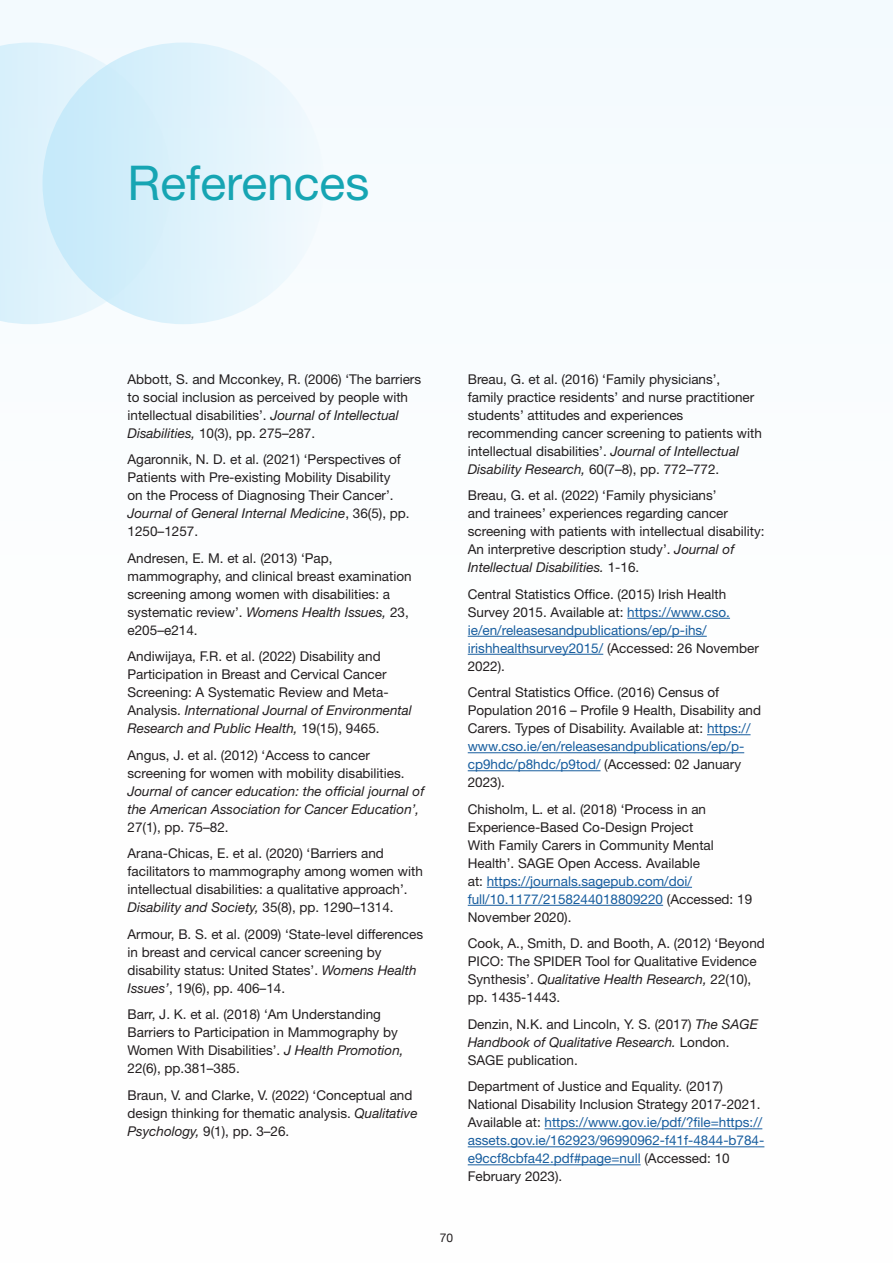
<style>
.page{position:relative;width:893px;height:1263px;background:#fff}
.page>*{position:absolute;margin:0;border:0;box-sizing:border-box;transform-origin:0 0}
.Head_1{font:48px "Helvetica Neue LT Pro";color:#16a5b3}
.Body_Text{font:13.5px/18px "Helvetica Neue LT Pro";color:#231f20}
.t1{font:12px "Helvetica Neue";color:#231f20}
.s1{font-style:italic}
.s2{color:#175d9e}
</style>
<div class="page">
<hr style="left:627px;top:618px;width:103px;height:1px;background:#175d9e">
<hr style="left:468px;top:636px;width:239px;height:1px;background:#175d9e">
<hr style="left:468px;top:654px;width:135px;height:1px;background:#175d9e">
<hr style="left:707px;top:734px;width:43px;height:1px;background:#175d9e">
<hr style="left:468px;top:752px;width:276px;height:1px;background:#175d9e">
<hr style="left:468px;top:770px;width:133px;height:1px;background:#175d9e">
<hr style="left:487px;top:887px;width:205px;height:1px;background:#175d9e">
<hr style="left:468px;top:905px;width:195px;height:1px;background:#175d9e">
<hr style="left:544px;top:1128px;width:218px;height:1px;background:#175d9e">
<hr style="left:468px;top:1146px;width:296px;height:1px;background:#175d9e">
<hr style="left:468px;top:1164px;width:173px;height:1px;background:#175d9e">
<div style="left:43px;top:43px;width:281px;height:281px;background:#e4f4fc;border-radius:50%"></div>
<svg style="left:0;top:43px;width:171px;height:281px;fill:#d7f0fb"></svg>
<p class="Head_1" style="left:128px;top:153px;width:243px">References</p>
<p class="Body_Text" style="left:128px;top:370px;width:295px">Abbott, S. and Mcconkey, R. (2006) ‘The barriers to social inclusion as perceived by people with intellectual disabilities’. <span class="s1">Journal of Intellectual Disabilities,</span> 10(3), pp. 275–287.</p>
<p class="Body_Text" style="left:128px;top:450px;width:284px">Agaronnik, N. D. et al. (2021) ‘Perspectives of Patients with Pre-existing Mobility Disability<br>on the Process of Diagnosing Their Cancer’.<br><span class="s1">Journal of General Internal Medicine</span>, 36(5), pp.<br>1250–1257.</p>
<p class="Body_Text" style="left:128px;top:549px;width:286px">Andresen, E. M. et al. (2013) ‘Pap, mammography, and clinical breast examination screening among women with disabilities: a systematic review’. <span class="s1">Womens Health Issues,</span> 23, e205–e214.</p>
<p class="Body_Text" style="left:128px;top:647px;width:286px">Andiwijaya, F.R. et al. (2022) Disability and Participation in Breast and Cervical Cancer Screening: A Systematic Review and Meta-Analysis. <span class="s1">International Journal of Environmental Research and Public Health,</span> 19(15), 9465.</p>
<p class="Body_Text" style="left:128px;top:746px;width:298px">Angus, J. et al. (2012) ‘Access to cancer screening for women with mobility disabilities.<br><span class="s1">Journal of cancer education: the official journal of the American Association for Cancer Education’, </span>27(1), pp. 75–82.</p>
<p class="Body_Text" style="left:128px;top:844px;width:297px">Arana-Chicas, E. et al. (2020) ‘Barriers and facilitators to mammography among women with intellectual disabilities: a qualitative approach’.<br><span class="s1">Disability and Society,</span> 35(8), pp. 1290–1314.</p>
<p class="Body_Text" style="left:128px;top:925px;width:297px">Armour, B. S. et al. (2009) ‘State-level differences in breast and cervical cancer screening by disability status: United States’. <span class="s1">Womens Health Issues’</span>, 19(6), pp. 406–14.</p>
<p class="Body_Text" style="left:128px;top:1005px;width:278px">Barr, J. K. et al. (2018) ‘Am Understanding Barriers to Participation in Mammography by Women With Disabilities’. <span class="s1">J Health Promotion, </span>22(6), pp.381–385.</p>
<p class="Body_Text" style="left:128px;top:1086px;width:292px">Braun, V. and Clarke, V. (2022) ‘Conceptual and design thinking for thematic analysis. <span class="s1">Qualitative<br>Psychology,</span> 9(1), pp. 3–26.</p>
<p class="Body_Text" style="left:468px;top:370px;width:296px">Breau, G. et al. (2016) ‘Family physicians’,<br>family practice residents’ and nurse practitioner students’ attitudes and experiences recommending cancer screening to patients with intellectual disabilities’. <span class="s1">Journal of Intellectual Disability Research,</span> 60(7–8), pp. 772–772.</p>
<p class="Body_Text" style="left:468px;top:486px;width:298px">Breau, G. et al. (2022) ‘Family physicians’<br>and trainees’ experiences regarding cancer screening with patients with intellectual disability:<br>An interpretive description study’. <span class="s1">Journal of Intellectual Disabilities.</span> 1-16.</p>
<p class="Body_Text" style="left:468px;top:585px;width:293px">Central Statistics Office. (2015) Irish Health Survey 2015. Available at: <span class="s2">https://www.cso. ie/en/releasesandpublications/ep/p-ihs/ irishhealthsurvey2015/</span> (Accessed: 26 November 2022).</p>
<p class="Body_Text" style="left:468px;top:683px;width:295px">Central Statistics Office. (2016) Census of Population 2016 – Profile 9 Health, Disability and Carers. Types of Disability. Available at: <span class="s2">https:// www.cso.ie/en/releasesandpublications/ep/p&shy;cp9hdc/p8hdc/p9tod/</span> (Accessed: 02 January 2023).</p>
<p class="Body_Text" style="left:468px;top:800px;width:286px">Chisholm, L. et al. (2018) ‘Process in an Experience-Based Co-Design Project<br>With Family Carers in Community Mental Health’. SAGE Open Access. Available<br>at: <span class="s2">https://journals.sagepub.com/doi/ full/10.1177/2158244018809220</span> (Accessed: 19<br>November 2020).</p>
<p class="Body_Text" style="left:468px;top:934px;width:299px">Cook, A., Smith, D. and Booth, A. (2012) ‘Beyond PICO: The SPIDER Tool for Qualitative Evidence Synthesis’. <span class="s1">Qualitative Health Research,</span> 22(10), pp. 1435-1443.</p>
<p class="Body_Text" style="left:468px;top:1015px;width:292px">Denzin, N.K. and Lincoln, Y. S. (2017) <span class="s1">The SAGE<br>Handbook of Qualitative Research.</span> London.<br>SAGE publication.</p>
<p class="Body_Text" style="left:468px;top:1077px;width:298px">Department of Justice and Equality. (2017)<br>National Disability Inclusion Strategy 2017-2021.<br>Available at: <span class="s2">https://www.gov.ie/pdf/?file=https:// assets.gov.ie/162923/96990962-f41f-4844-b784- e9ccf8cbfa42.pdf#page=null</span> (Accessed: 10<br>February 2023).</p>
<p class="t1" style="left:440px;top:1229px;width:15px">70</p>
</div>
